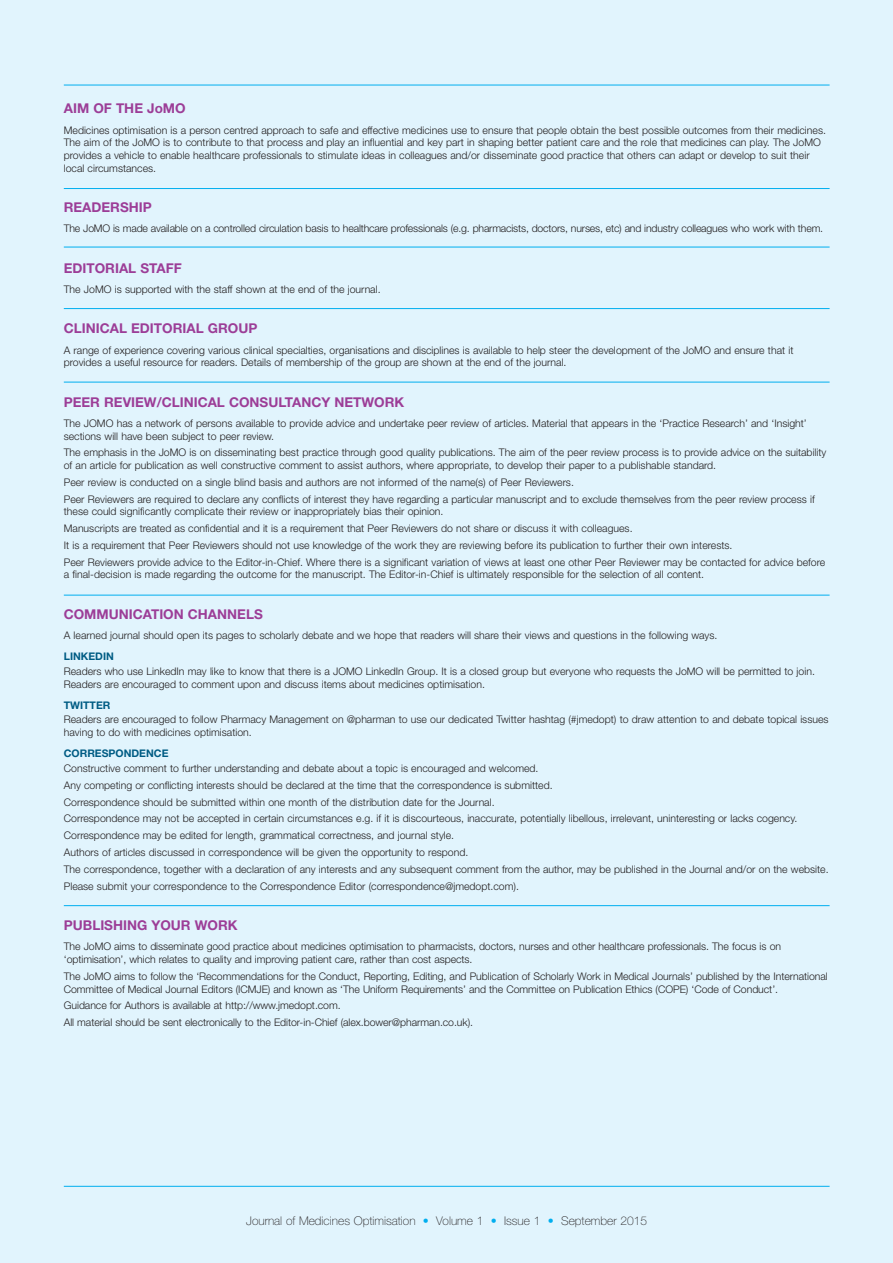
<style>
.page{position:relative;width:893px;height:1263px;background:#fff}
.page>*{position:absolute;margin:0;border:0;box-sizing:border-box;transform-origin:0 0}
.t1{font:700 13.5px "Helvetica Neue";color:#9c3d97}
.t2{font:100 12px "Helvetica Neue";color:#231f20}
.t3{font:300 10.5px/16.8px "Helvetica Neue";color:#231f20}
.t4{font:700 10.5px "Helvetica Neue";color:#005c84}
.s1{color:#00aeef}
</style>
<div class="page">
<div style="left:0;top:0;width:892px;height:1263px;background:#e1f4fd"></div>
<p class="t1" style="left:64px;top:104px;width:123px">AIM OF THE JoMO</p>
<p class="t3" style="left:64px;top:125px;width:763px;line-height:12.6px">Medicines optimisation is a person centred approach to safe and effective medicines use to ensure that people obtain the best possible outcomes from their medicines.<br>The aim of the JoMO is to contribute to that process and play an influential and key part in shaping better patient care and the role that medicines can play. The JoMO provides a vehicle to enable healthcare professionals to stimulate ideas in colleagues and/or disseminate good practice that others can adapt or develop to suit their local circumstances.</p>
<p class="t1" style="left:64px;top:202px;width:89px">READERSHIP</p>
<p class="t3" style="left:64px;top:221px;width:760px">The JoMO is made available on a controlled circulation basis to healthcare professionals (e.g. pharmacists, doctors, nurses, etc) and industry colleagues who work with them.</p>
<p class="t1" style="left:64px;top:263px;width:119px">EDITORIAL STAFF</p>
<p class="t3" style="left:64px;top:282px;width:318px">The JoMO is supported with the staff shown at the end of the journal.</p>
<p class="t1" style="left:64px;top:324px;width:195px">CLINICAL EDITORIAL GROUP</p>
<p class="t3" style="left:64px;top:345px;width:731px;line-height:12.6px">A range of experience covering various clinical specialties, organisations and disciplines is available to help steer the development of the JoMO and ensure that it provides a useful resource for readers. Details of membership of the group are shown at the end of the journal.</p>
<p class="t1" style="left:64px;top:397px;width:342px">PEER REVIEW/CLINICAL CONSULTANCY NETWORK</p>
<p class="t3" style="left:64px;top:418px;width:744px;line-height:12.6px">The JOMO has a network of persons available to provide advice and undertake peer review of articles. Material that appears in the ‘Practice Research’ and ‘Insight’ sections will have been subject to peer review.</p>
<p class="t3" style="left:64px;top:447px;width:764px;line-height:12.6px">The emphasis in the JoMO is on disseminating best practice through good quality publications. The aim of the peer review process is to provide advice on the suitability of an article for publication as well constructive comment to assist authors, where appropriate, to develop their paper to a publishable standard.</p>
<p class="t3" style="left:64px;top:475px;width:752px">Peer review is conducted on a single blind basis and authors are not informed of the name(s) of Peer Reviewers.<br>Peer Reviewers are required to declare any conflicts of interest they have regarding a particular manuscript and to exclude themselves from the peer review process if</p>
<p class="t3" style="left:64px;top:504px;width:763px">these could significantly complicate their review or inappropriately bias their opinion.<br>Manuscripts are treated as confidential and it is a requirement that Peer Reviewers do not share or discuss it with colleagues.<br>It is a requirement that Peer Reviewers should not use knowledge of the work they are reviewing before its publication to further their own interests.<br>Peer Reviewers provide advice to the Editor-in-Chief. Where there is a significant variation of views at least one other Peer Reviewer may be contacted for advice before</p>
<p class="t3" style="left:64px;top:567px;width:642px">a final-decision is made regarding the outcome for the manuscript. The Editor-in-Chief is ultimately responsible for the selection of all content.</p>
<p class="t1" style="left:64px;top:609px;width:200px">COMMUNICATION CHANNELS</p>
<p class="t3" style="left:64px;top:628px;width:655px">A learned journal should open its pages to scholarly debate and we hope that readers will share their views and questions in the following ways.</p>
<p class="t4" style="left:64px;top:653px;width:52px">LINKEDIN</p>
<p class="t3" style="left:64px;top:666px;width:752px;line-height:12.6px">Readers who use LinkedIn may like to know that there is a JOMO LinkedIn Group. It is a closed group but everyone who requests the JoMO will be permitted to join.<br>Readers are encouraged to comment upon and discuss items about medicines optimisation.</p>
<p class="t4" style="left:64px;top:701px;width:48px">TWITTER</p>
<p class="t3" style="left:64px;top:714px;width:766px;line-height:12.6px">Readers are encouraged to follow Pharmacy Management on @pharman to use our dedicated Twitter hashtag (#jmedopt) to draw attention to and debate topical issues having to do with medicines optimisation.</p>
<p class="t4" style="left:64px;top:750px;width:106px">CORRESPONDENCE</p>
<p class="t3" style="left:64px;top:761px;width:766px">Constructive comment to further understanding and debate about a topic is encouraged and welcomed.<br>Any competing or conflicting interests should be declared at the time that the correspondence is submitted.<br>Correspondence should be submitted within one month of the distribution date for the Journal.<br>Correspondence may not be accepted in certain circumstances e.g. if it is discourteous, inaccurate, potentially libellous, irrelevant, uninteresting or lacks cogency.<br>Correspondence may be edited for length, grammatical correctness, and journal style.<br>Authors of articles discussed in correspondence will be given the opportunity to respond.<br>The correspondence, together with a declaration of any interests and any subsequent comment from the author, may be published in the Journal and/or on the website.<br>Please submit your correspondence to the Correspondence Editor (correspondence@jmedopt.com).</p>
<p class="t1" style="left:64px;top:920px;width:175px">PUBLISHING YOUR WORK</p>
<p class="t3" style="left:64px;top:941px;width:718px;line-height:12.6px">The JoMO aims to disseminate good practice about medicines optimisation to pharmacists, doctors, nurses and other healthcare professionals. The focus is on ‘optimisation’, which relates to quality and improving patient care, rather than cost aspects.</p>
<p class="t3" style="left:64px;top:971px;width:765px;line-height:12.6px">The JoMO aims to follow the ‘Recommendations for the Conduct, Reporting, Editing, and Publication of Scholarly Work in Medical Journals’ published by the International<br>Committee of Medical Journal Editors (ICMJE) and known as ‘The Uniform Requirements’ and the Committee on Publication Ethics (COPE) ‘Code of Conduct’.</p>
<p class="t3" style="left:64px;top:998px;width:411px">Guidance for Authors is available at http://www.jmedopt.com.<br>All material should be sent electronically to the Editor-in-Chief (alex.bower@pharman.co.uk).</p>
<p class="t2" style="left:246px;top:1216px;width:402px">Journal of Medicines Optimisation <span class="s1">•</span> Volume 1 <span class="s1">•</span> Issue 1 <span class="s1">•</span> September 2015</p>
</div>
